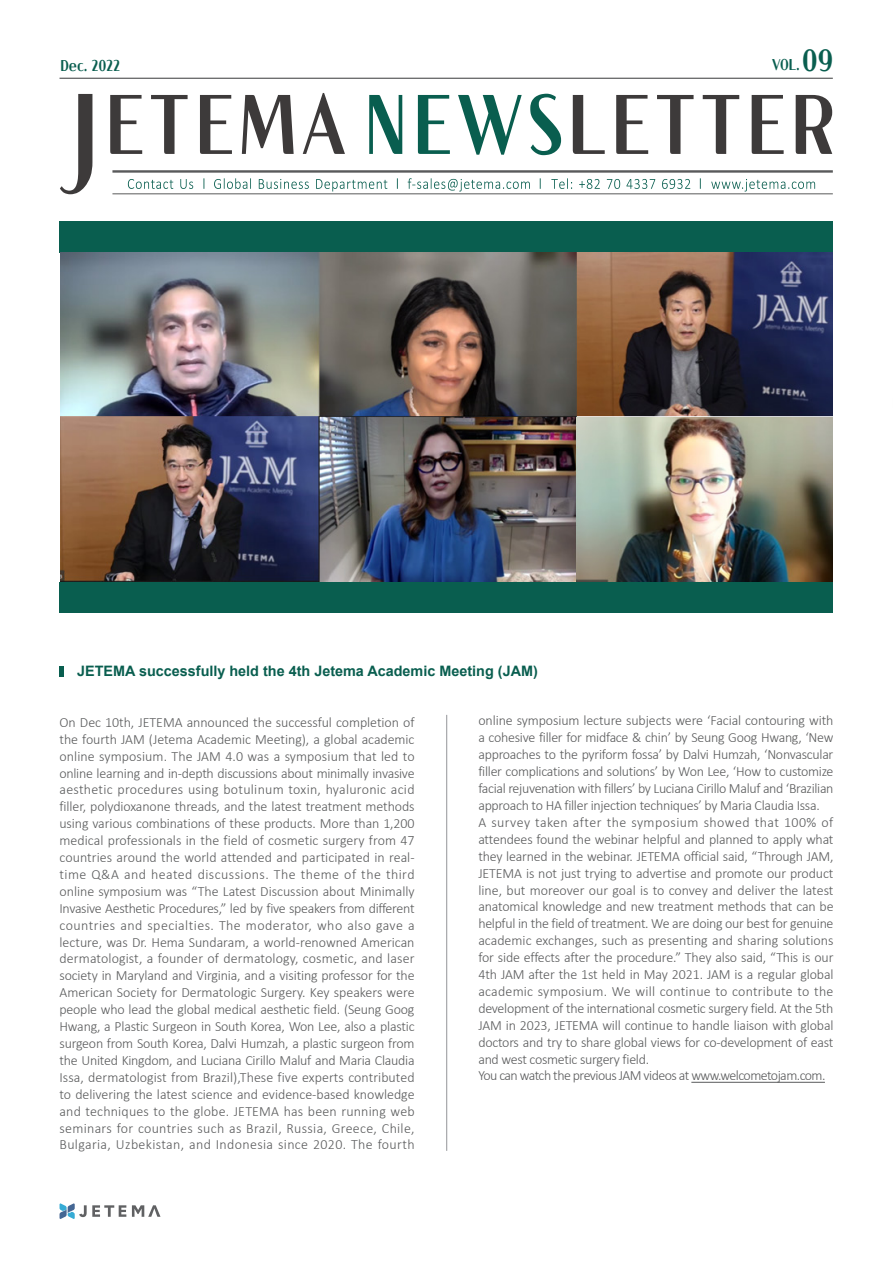
<style>
.page{position:relative;width:893px;height:1263px;background:#fff}
.page>*{position:absolute;margin:0;border:0;box-sizing:border-box;transform-origin:0 0}
.t1{font:15.6px "Cafe 24 Dangdanghae";letter-spacing:.03em;color:#095e4f;scale:.83 1}
.t2{font:700 14.4px "Arial";color:#095e4f}
.t3{font:300 14.1px/17px "Calibri";letter-spacing:-.02em;color:#595a5b;text-align:justify}
.t4{font:300 14.1px "Calibri";letter-spacing:-.04em;color:#595a5b}
.s1{font-size:30.45px}
</style>
<div class="page">
<hr style="left:60px;top:78px;width:773px;height:1px;background:#595a5b">
<hr style="left:112px;top:170px;width:721px;height:3px;background:#595a5b">
<hr style="left:112px;top:193px;width:721px;height:1px;background:#595a5b">
<svg style="left:128px;top:179px;width:45px;height:10px"></svg>
<svg style="left:180px;top:179px;width:13px;height:10px"></svg>
<svg style="left:214px;top:178px;width:37px;height:11px"></svg>
<svg style="left:259px;top:179px;width:50px;height:10px"></svg>
<svg style="left:316px;top:179px;width:71px;height:13px"></svg>
<svg style="left:408px;top:178px;width:122px;height:14px"></svg>
<svg style="left:551px;top:178px;width:21px;height:11px"></svg>
<svg style="left:579px;top:179px;width:21px;height:10px"></svg>
<svg style="left:607px;top:179px;width:13px;height:10px"></svg>
<svg style="left:626px;top:179px;width:29px;height:10px"></svg>
<svg style="left:662px;top:179px;width:28px;height:10px"></svg>
<svg style="left:711px;top:179px;width:104px;height:13px"></svg>
<svg style="left:60px;top:94px;width:32px;height:100px"></svg>
<svg style="left:110px;top:95px;width:32px;height:59px"></svg>
<svg style="left:151px;top:95px;width:37px;height:59px"></svg>
<svg style="left:200px;top:95px;width:32px;height:59px"></svg>
<svg style="left:242px;top:95px;width:52px;height:59px"></svg>
<svg style="left:303px;top:93px;width:42px;height:61px"></svg>
<svg style="left:369px;top:95px;width:33px;height:59px"></svg>
<svg style="left:418px;top:95px;width:32px;height:59px"></svg>
<svg style="left:458px;top:95px;width:64px;height:60px"></svg>
<svg style="left:530px;top:94px;width:31px;height:61px"></svg>
<svg style="left:573px;top:95px;width:32px;height:59px"></svg>
<svg style="left:616px;top:95px;width:32px;height:59px"></svg>
<svg style="left:657px;top:95px;width:37px;height:59px"></svg>
<svg style="left:703px;top:95px;width:36px;height:59px"></svg>
<svg style="left:752px;top:95px;width:32px;height:59px"></svg>
<svg style="left:796px;top:95px;width:36px;height:59px"></svg>
<svg style="left:132px;top:1205px;width:28px;height:12px"></svg>
<svg style="left:60px;top:1203px;width:66px;height:16px"></svg>
<hr style="left:446px;top:715px;width:1px;height:436px;background:#939598">
<hr style="left:691px;top:1082px;width:134px;height:1px;background:#595a5b">
<hr style="left:60px;top:666px;width:4px;height:11px;background:#095e4f">
<div style="left:60px;top:222px;width:773px;height:391px;background:#095e4f"></div>
<img style="left:61px;top:253px;width:772px;height:328px">
<p class="t1" style="left:61px;top:57px;width:73px">Dec. 2022</p>
<p class="t1" style="left:772px;top:57px;width:75px">VOL. <span class="s1">09</span></p>
<p class="t2" style="left:77px;top:661px;width:462px">JETEMA successfully held the 4th Jetema Academic Meeting (JAM)</p>
<p class="t3" style="left:60px;top:713px;width:357px">On Dec 10th, JETEMA announced the successful completion of the fourth JAM (Jetema Academic Meeting), a global academic online symposium. The JAM 4.0 was a symposium that led to online learning and in-depth discussions about minimally invasive aesthetic procedures using botulinum toxin, hyaluronic acid filler, polydioxanone threads, and the latest treatment methods using various combinations of these products. More than 1,200 medical professionals in the field of cosmetic surgery from 47 countries around the world attended and participated in real&shy;time Q&amp;A and heated discussions. The theme of the third online symposium was “The Latest Discussion about Minimally Invasive Aesthetic Procedures,” led by five speakers from different countries and specialties. The moderator, who also gave a lecture, was Dr. Hema Sundaram, a world-renowned American dermatologist, a founder of dermatology, cosmetic, and laser society in Maryland and Virginia, and a visiting professor for the American Society for Dermatologic Surgery. Key speakers were people who lead the global medical aesthetic field. (Seung Goog Hwang, a Plastic Surgeon in South Korea, Won Lee, also a plastic surgeon from South Korea, Dalvi Humzah, a plastic surgeon from the United Kingdom, and Luciana Cirillo Maluf and Maria Claudia Issa, dermatologist from Brazil),These five experts contributed to delivering the latest science and evidence-based knowledge and techniques to the globe. JETEMA has been running web seminars for countries such as Brazil, Russia, Greece, Chile, Bulgaria, Uzbekistan, and Indonesia since 2020. The fourth</p>
<p class="t3" style="left:478px;top:712px;width:357px">online symposium lecture subjects were ‘Facial contouring with a cohesive filler for midface &amp; chin’ by Seung Goog Hwang, ‘New approaches to the pyriform fossa’ by Dalvi Humzah, ‘Nonvascular filler complications and solutions’ by Won Lee, ‘How to customize facial rejuvenation with fillers’ by Luciana Cirillo Maluf and ‘Brazilian approach to HA filler injection techniques’ by Maria Claudia Issa.</p>
<p class="t3" style="left:478px;top:813px;width:357px">A survey taken after the symposium showed that 100% of attendees found the webinar helpful and planned to apply what they learned in the webinar. JETEMA official said, “Through JAM, JETEMA is not just trying to advertise and promote our product line, but moreover our goal is to convey and deliver the latest anatomical knowledge and new treatment methods that can be helpful in the field of treatment. We are doing our best for genuine academic exchanges, such as presenting and sharing solutions for side effects after the procedure.” They also said, “This is our 4th JAM after the 1st held in May 2021. JAM is a regular global academic symposium. We will continue to contribute to the development of the international cosmetic surgery field. At the 5th JAM in 2023, JETEMA will continue to handle liaison with global doctors and try to share global views for co-development of east and west cosmetic surgery field.</p>
<p class="t4" style="left:478px;top:1067px;width:349px">You can watch the previous JAM videos at www.welcometojam.com.</p>
</div>
